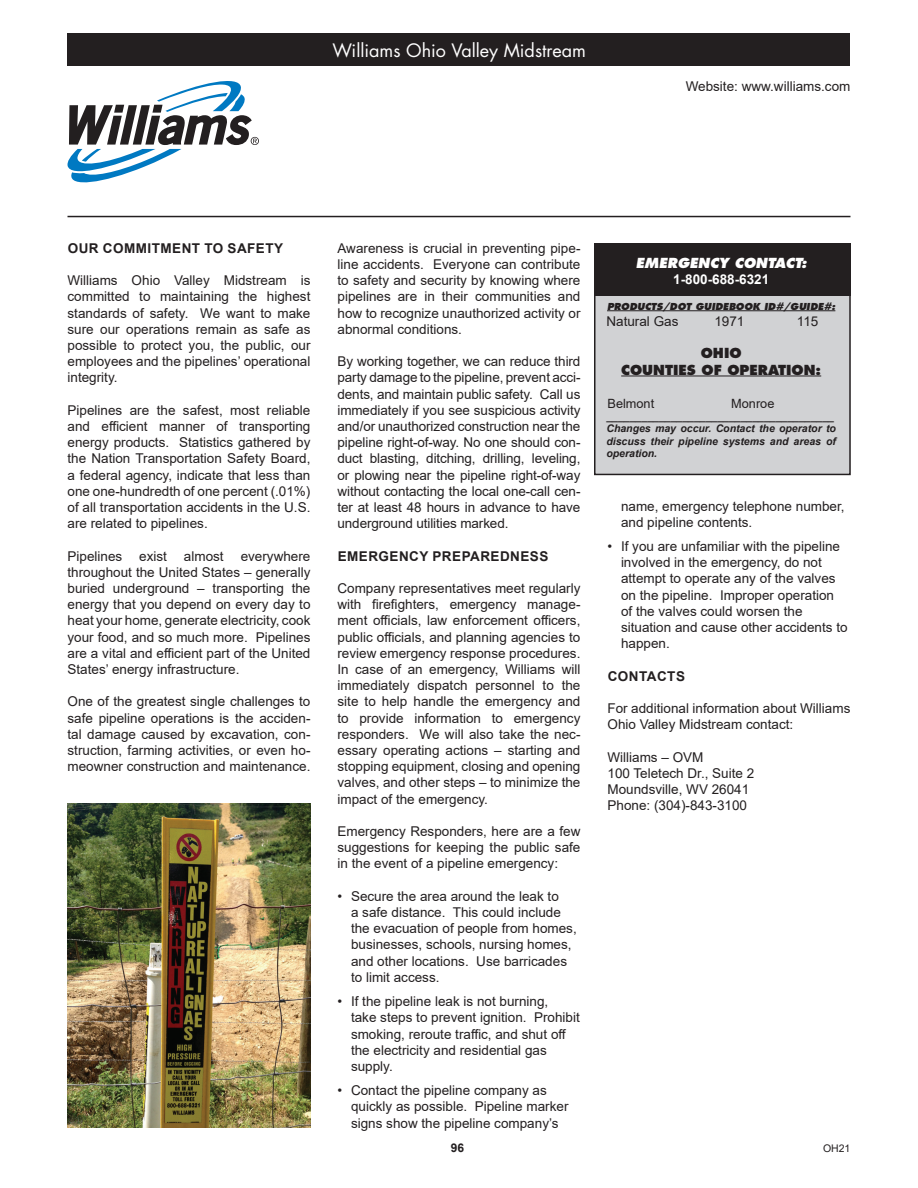
<style>
.page{position:relative;width:918px;height:1188px;background:#fff}
.page>*{position:absolute;margin:0;border:0;box-sizing:border-box;transform-origin:0 0}
.t1{font:18px "Futura";color:#fff}
.t2{font:13.5px/16.2px "Arial";color:#231f20;text-align:justify}
.t3{font:700 13.5px "Arial";letter-spacing:.035em;color:#231f20}
.t4{font:800 13.5px "Futura";color:#231f20}
.t5{font:italic 800 13.5px "Futura";color:#fff}
.t6{font:700 13.5px "Arial";color:#fff}
.t7{font:12.75px "Arial";color:#231f20}
.t8{font:700 12px "Arial";color:#231f20}
.t9{font:italic 700 10.5px/12.6px "Arial";color:#231f20;text-align:justify}
.t10{font:10.5px "Arial";color:#231f20}
.t11{font:italic 800 9.3px "Futura";color:#231f20}
</style>
<div class="page">
<hr style="left:68px;top:216px;width:782px;height:1px;background:#231f20">
<div style="left:68px;top:34px;width:782px;height:32px;background:#231f20"></div>
<div style="left:595px;top:244px;width:255px;height:230px;background:#d1d2d4"></div>
<div style="left:594px;top:243px;width:257px;height:232px;border:2px solid #231f20"></div>
<div style="left:594px;top:244px;width:257px;height:52px;background:#231f20"></div>
<hr style="left:607px;top:311px;width:228px;height:1px;background:#231f20">
<hr style="left:621px;top:376px;width:200px;height:1px;background:#231f20">
<svg style="left:68px;top:81px;width:191px;height:101px"></svg>
<img style="left:68px;top:804px;width:242px;height:324px">
<p class="t1" style="left:332px;top:39px;width:255px">Williams Ohio Valley Midstream</p>
<p class="t2" style="left:686px;top:78px;width:166px">Website: www.williams.com</p>
<p class="t3" style="left:68px;top:239px;width:217px">OUR COMMITMENT TO SAFETY</p>
<p class="t2" style="left:68px;top:272px;width:245px">Williams Ohio Valley Midstream is committed to maintaining the highest standards of safety. We want to make sure our operations remain as safe as possible to protect you, the public, our employees and the pipelines’ operational integrity.</p>
<p class="t2" style="left:68px;top:402px;width:245px">Pipelines are the safest, most reliable and efficient manner of transporting energy products. Statistics gathered by the Nation Transportation Safety Board, a federal agency, indicate that less than one one-hundredth of one percent (.01%) of all transportation accidents in the U.S. are related to pipelines.</p>
<p class="t2" style="left:68px;top:548px;width:56px">Pipelines</p>
<p class="t2" style="left:139px;top:548px;width:29px">exist</p>
<p class="t2" style="left:184px;top:548px;width:41px">almost</p>
<p class="t2" style="left:68px;top:548px;width:245px;text-indent:173px">everywhere throughout the United States – generally buried underground – transporting the energy that you depend on every day to heat your home, generate electricity, cook your food, and so much more. Pipelines are a vital and efficient part of the United States’ energy infrastructure.</p>
<p class="t2" style="left:68px;top:694px;width:244px">One of the greatest single challenges to safe pipeline operations is the acciden&shy;tal damage caused by excavation, con&shy;struction, farming activities, or even ho&shy;meowner construction and maintenance.</p>
<p class="t2" style="left:338px;top:240px;width:245px">Awareness is crucial in preventing pipe&shy;line accidents. Everyone can contribute to safety and security by knowing where pipelines are in their communities and how to recognize unauthorized activity or abnormal conditions.</p>
<p class="t2" style="left:338px;top:353px;width:244px">By working together, we can reduce third party damage to the pipeline, prevent acci&shy;dents, and maintain public safety. Call us immediately if you see suspicious activity and/or unauthorized construction near the pipeline right-of-way. No one should con&shy;duct blasting, ditching, drilling, leveling, or plowing near the pipeline right-of-way without contacting the local one-call cen&shy;ter at least 48 hours in advance to have underground utilities marked.</p>
<p class="t3" style="left:338px;top:546px;width:212px">EMERGENCY PREPAREDNESS</p>
<p class="t2" style="left:338px;top:580px;width:244px">Company representatives meet regularly with firefighters, emergency manage&shy;ment officials, law enforcement officers, public officials, and planning agencies to review emergency response procedures.<br>In case of an emergency, Williams will immediately dispatch personnel to the site to help handle the emergency and to provide information to emergency responders. We will also take the nec&shy;essary operating actions – starting and stopping equipment, closing and opening valves, and other steps – to minimize the impact of the emergency.</p>
<p class="t2" style="left:338px;top:823px;width:244px">Emergency Responders, here are a few suggestions for keeping the public safe in the event of a pipeline emergency:</p>
<p class="t2" style="left:351px;top:888px;width:227px;text-align:left;text-indent:-14px">• Secure the area around the leak to<br>a safe distance. This could include the evacuation of people from homes, businesses, schools, nursing homes, and other locations. Use barricades</p>
<p class="t2" style="left:351px;top:969px;width:90px">to limit access.</p>
<p class="t2" style="left:351px;top:993px;width:230px;text-indent:-14px">• If the pipeline leak is not burning,<br>take steps to prevent ignition. Prohibit</p>
<p class="t2" style="left:351px;top:1026px;width:217px">smoking, reroute traffic, and shut off</p>
<p class="t2" style="left:351px;top:1042px;width:197px">the electricity and residential gas</p>
<p class="t2" style="left:351px;top:1058px;width:43px">supply.</p>
<p class="t2" style="left:338px;top:1082px;width:211px">• Contact the pipeline company as</p>
<p class="t2" style="left:351px;top:1099px;width:219px">quickly as possible. Pipeline marker</p>
<p class="t2" style="left:351px;top:1115px;width:209px">signs show the pipeline company’s</p>
<p class="t5" style="left:636px;top:254px;width:172px">EMERGENCY CONTACT:</p>
<p class="t6" style="left:673px;top:270px;width:98px">1-800-688-6321</p>
<p class="t11" style="left:607px;top:300px;width:230px">PRODUCTS/DOT GUIDEBOOK ID#/GUIDE#:</p>
<p class="t2" style="left:606px;top:313px;width:74px">Natural Gas</p>
<p class="t2" style="left:714px;top:313px;width:32px">1971</p>
<p class="t2" style="left:797px;top:313px;width:23px">115</p>
<p class="t4" style="left:701px;top:345px;width:42px">OHIO</p>
<p class="t4" style="left:621px;top:361px;width:202px">COUNTIES OF OPERATION:</p>
<p class="t7" style="left:608px;top:395px;width:48px">Belmont</p>
<p class="t7" style="left:731px;top:395px;width:45px">Monroe</p>
<p class="t9" style="left:606px;top:410px;width:229px">_______________________________________</p>
<p class="t9" style="left:606px;top:423px;width:231px">Changes may occur. Contact the operator to discuss their pipeline systems and areas of operation.</p>
<p class="t2" style="left:621px;top:498px;width:225px">name, emergency telephone number,</p>
<p class="t2" style="left:621px;top:514px;width:133px">and pipeline contents.</p>
<p class="t2" style="left:608px;top:538px;width:234px">• If you are unfamiliar with the pipeline</p>
<p class="t2" style="left:621px;top:554px;width:202px">involved in the emergency, do not</p>
<p class="t2" style="left:621px;top:570px;width:216px">attempt to operate any of the valves</p>
<p class="t2" style="left:621px;top:587px;width:215px">on the pipeline. Improper operation</p>
<p class="t2" style="left:621px;top:603px;width:183px">of the valves could worsen the</p>
<p class="t2" style="left:621px;top:619px;width:228px">situation and cause other accidents to</p>
<p class="t2" style="left:621px;top:635px;width:50px">happen.</p>
<p class="t3" style="left:608px;top:666px;width:79px">CONTACTS</p>
<p class="t2" style="left:608px;top:700px;width:244px">For additional information about Williams<br>Ohio Valley Midstream contact:</p>
<p class="t2" style="left:608px;top:749px;width:97px">Williams – OVM</p>
<p class="t2" style="left:608px;top:765px;width:148px">100 Teletech Dr., Suite 2</p>
<p class="t2" style="left:608px;top:781px;width:143px">Moundsville, WV 26041</p>
<p class="t2" style="left:608px;top:797px;width:141px">Phone: (304)-843-3100</p>
<p class="t8" style="left:451px;top:1139px;width:15px">96</p>
<p class="t10" style="left:823px;top:1141px;width:29px">OH21</p>
</div>
